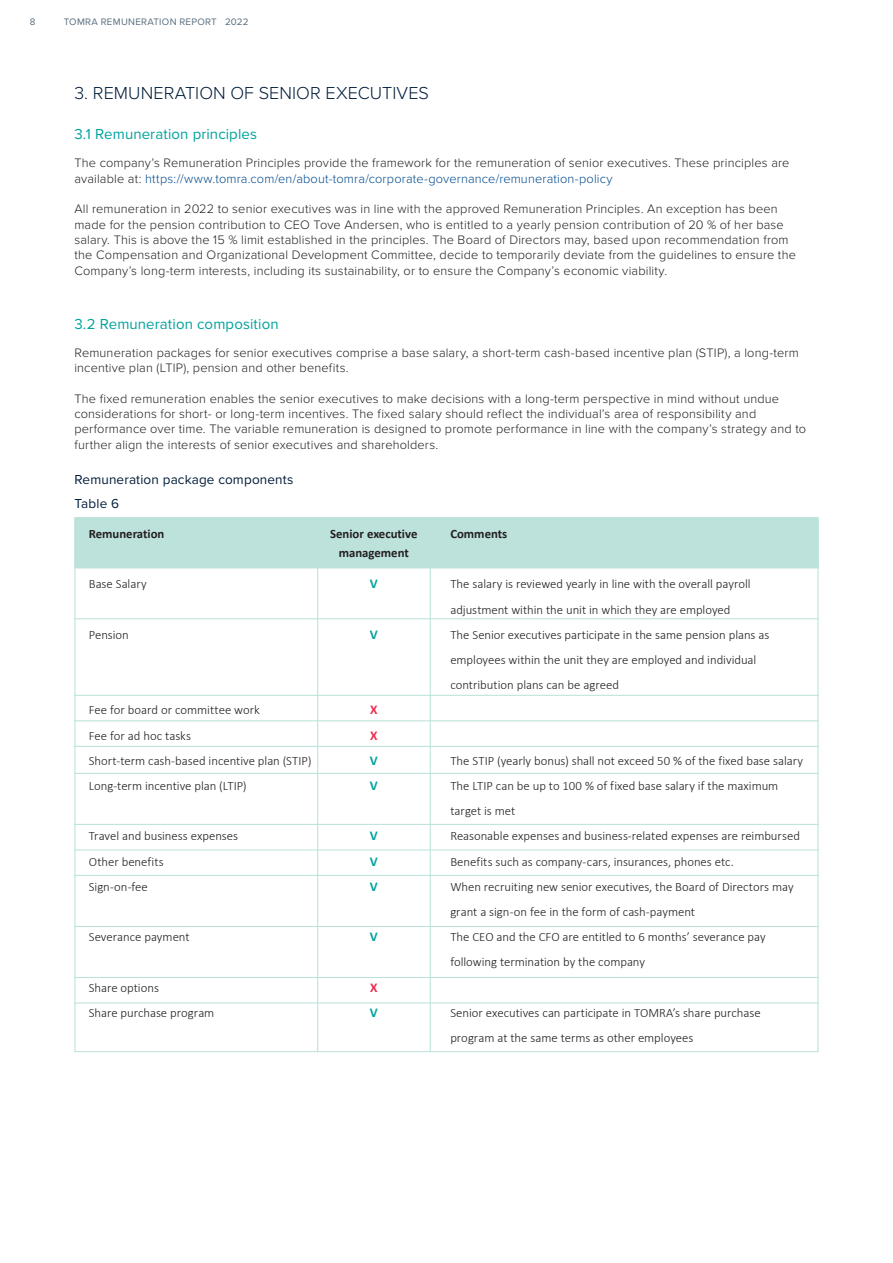
<style>
.page{position:relative;width:893px;height:1263px;background:#fff}
.page>*{position:absolute;margin:0;border:0;box-sizing:border-box;transform-origin:0 0}
.t1{font:300 18px "Proxima Nova";letter-spacing:.005em;color:#001c3a}
.t2{font:15px "Proxima Nova";letter-spacing:.005em;color:#00a39d}
.t3{font:13.5px/23.7px "Proxima Nova";letter-spacing:.01em;color:#001c3a}
.t4{font:700 13.5px "Calibri";color:#00a39d}
.t5{font:700 13.5px "Calibri";color:#ee2d50}
.t6{font:300 12.75px/15.3px "Proxima Nova";letter-spacing:.01em;color:#231f20}
.t7{font:300 12.75px/25.2px "Calibri";letter-spacing:-.005em;color:#231f20}
.t8{font:700 12.75px "Calibri";color:#231f20}
.t9{font:9.75px "Proxima Nova";letter-spacing:.03em;color:#586d7d}
.s1{color:#004a8d}
</style>
<div class="page">
<div style="left:74px;top:517px;width:745px;height:51px;background:#bde2dc"></div>
<hr style="left:74px;top:618px;width:745px;height:1px;background:#bde2dc">
<hr style="left:74px;top:695px;width:745px;height:1px;background:#bde2dc">
<hr style="left:74px;top:720px;width:745px;height:1px;background:#bde2dc">
<hr style="left:74px;top:746px;width:745px;height:1px;background:#bde2dc">
<hr style="left:74px;top:773px;width:745px;height:1px;background:#bde2dc">
<hr style="left:74px;top:824px;width:745px;height:1px;background:#bde2dc">
<hr style="left:74px;top:849px;width:745px;height:1px;background:#bde2dc">
<hr style="left:74px;top:875px;width:745px;height:1px;background:#bde2dc">
<hr style="left:74px;top:926px;width:745px;height:1px;background:#bde2dc">
<hr style="left:74px;top:977px;width:745px;height:1px;background:#bde2dc">
<hr style="left:74px;top:1002px;width:745px;height:1px;background:#bde2dc">
<hr style="left:317px;top:519px;width:1px;height:533px;background:#bde2dc">
<hr style="left:430px;top:519px;width:1px;height:533px;background:#bde2dc">
<p class="t9" style="left:30px;top:14px;width:7px">8</p>
<p class="t9" style="left:64px;top:14px;width:186px">TOMRA REMUNERATION REPORT 2022</p>
<h1 class="t1" style="left:74px;top:80px;width:356px">3. REMUNERATION OF SENIOR EXECUTIVES</h1>
<p class="t2" style="left:74px;top:123px;width:184px">3.1 Remuneration principles</p>
<p class="t6" style="left:74px;top:155px;width:716px">The company’s Remuneration Principles provide the framework for the remuneration of senior executives. These principles are available at: <span class="s1">https://www.tomra.com/en/about-tomra/corporate-governance/remuneration-policy</span></p>
<p class="t6" style="left:74px;top:201px;width:723px">All remuneration in 2022 to senior executives was in line with the approved Remuneration Principles. An exception has been made for the pension contribution to CEO Tove Andersen, who is entitled to a yearly pension contribution of 20 % of her base salary. This is above the 15 % limit established in the principles. The Board of Directors may, based upon recommendation from the Compensation and Organizational Development Committee, decide to temporarily deviate from the guidelines to ensure the Company’s long-term interests, including its sustainability, or to ensure the Company’s economic viability.</p>
<p class="t2" style="left:74px;top:313px;width:206px">3.2 Remuneration composition</p>
<p class="t6" style="left:74px;top:344px;width:726px">Remuneration packages for senior executives comprise a base salary, a short-term cash-based incentive plan (STIP), a long-term incentive plan (LTIP), pension and other benefits.</p>
<p class="t6" style="left:74px;top:390px;width:733px">The fixed remuneration enables the senior executives to make decisions with a long-term perspective in mind without undue considerations for short- or long-term incentives. The fixed salary should reflect the individual’s area of responsibility and performance over time. The variable remuneration is designed to promote performance in line with the company’s strategy and to further align the interests of senior executives and shareholders.</p>
<p class="t3" style="left:74px;top:467px;width:221px">Remuneration package components<br>Table 6</p>
<p class="t8" style="left:89px;top:525px;width:77px">Remuneration</p>
<p class="t8" style="left:330px;top:525px;width:89px">Senior executive</p>
<p class="t8" style="left:450px;top:525px;width:59px">Comments</p>
<p class="t8" style="left:339px;top:544px;width:72px">management</p>
<p class="t7" style="left:89px;top:571px;width:59px">Base Salary</p>
<p class="t4" style="left:370px;top:574px;width:9px">V</p>
<p class="t7" style="left:450px;top:571px;width:302px">The salary is reviewed yearly in line with the overall payroll adjustment within the unit in which they are employed</p>
<p class="t7" style="left:89px;top:622px;width:42px">Pension</p>
<p class="t4" style="left:370px;top:625px;width:9px">V</p>
<p class="t7" style="left:450px;top:622px;width:320px">The Senior executives participate in the same pension plans as employees within the unit they are employed and individual contribution plans can be agreed</p>
<p class="t7" style="left:89px;top:697px;width:172px">Fee for board or committee work</p>
<p class="t5" style="left:370px;top:700px;width:9px">X</p>
<p class="t7" style="left:89px;top:722px;width:104px">Fee for ad hoc tasks</p>
<p class="t5" style="left:370px;top:725px;width:9px">X</p>
<p class="t7" style="left:89px;top:748px;width:224px">Short-term cash-based incentive plan (STIP)</p>
<p class="t4" style="left:370px;top:751px;width:9px">V</p>
<p class="t7" style="left:450px;top:748px;width:354px">The STIP (yearly bonus) shall not exceed 50 % of the fixed base salary</p>
<p class="t7" style="left:89px;top:773px;width:159px">Long-term incentive plan (LTIP)</p>
<p class="t4" style="left:370px;top:776px;width:9px">V</p>
<p class="t7" style="left:450px;top:773px;width:329px">The LTIP can be up to 100 % of fixed base salary if the maximum target is met</p>
<p class="t7" style="left:89px;top:823px;width:151px">Travel and business expenses</p>
<p class="t4" style="left:370px;top:826px;width:9px">V</p>
<p class="t7" style="left:450px;top:823px;width:351px">Reasonable expenses and business-related expenses are reimbursed</p>
<p class="t7" style="left:89px;top:848px;width:76px">Other benefits</p>
<p class="t4" style="left:370px;top:851px;width:9px">V</p>
<p class="t7" style="left:450px;top:848px;width:285px">Benefits such as company-cars, insurances, phones etc.</p>
<p class="t7" style="left:89px;top:874px;width:61px">Sign-on-fee</p>
<p class="t4" style="left:370px;top:877px;width:9px">V</p>
<p class="t7" style="left:450px;top:874px;width:345px">When recruiting new senior executives, the Board of Directors may grant a sign-on fee in the form of cash-payment</p>
<p class="t7" style="left:89px;top:924px;width:102px">Severance payment</p>
<p class="t4" style="left:370px;top:927px;width:9px">V</p>
<p class="t7" style="left:450px;top:924px;width:317px">The CEO and the CFO are entitled to 6 months’ severance pay following termination by the company</p>
<p class="t7" style="left:89px;top:974px;width:72px">Share options</p>
<p class="t5" style="left:370px;top:977px;width:9px">X</p>
<p class="t7" style="left:89px;top:1000px;width:127px">Share purchase program</p>
<p class="t4" style="left:370px;top:1003px;width:9px">V</p>
<p class="t7" style="left:450px;top:1000px;width:312px">Senior executives can participate in TOMRA’s share purchase program at the same terms as other employees</p>
</div>
